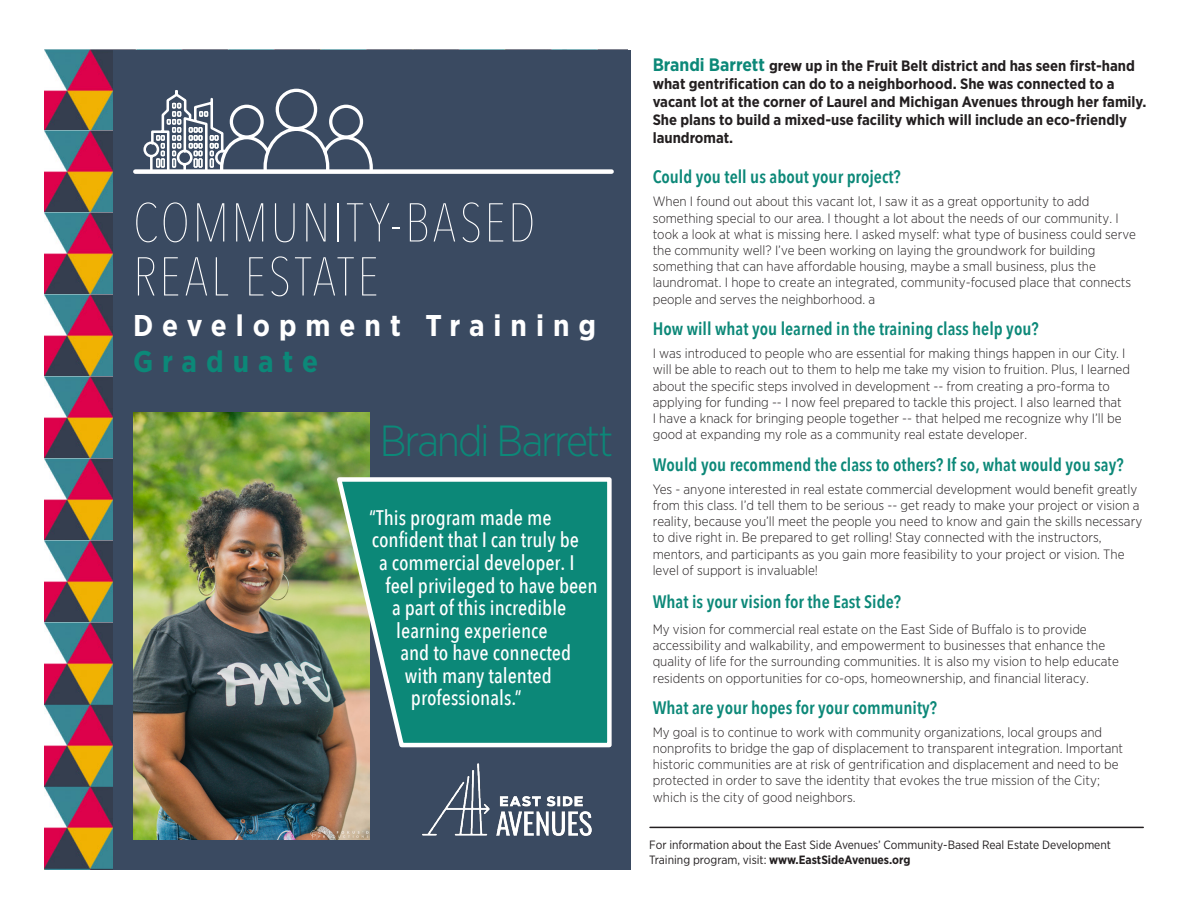
<style>
.page{position:relative;width:1188px;height:918px;background:#fff}
.page>*{position:absolute;margin:0;border:0;box-sizing:border-box;transform-origin:0 0}
.t1{font:200 54px "Avenir Next Condensed";letter-spacing:.045em;color:#fff}
.t2{font:300 43.5px "Gotham Narrow";letter-spacing:-.05em;color:#0c8878}
.t3{font:700 30px "Gotham Narrow";letter-spacing:.3em;color:#fff}
.t4{font:700 30px "Gotham Narrow";letter-spacing:.3em;color:#0c8878}
.t5{font:500 21px "Avenir Next Condensed";color:#fff}
.t6{font:600 18px "Avenir Next Condensed";color:#0c8878}
.t7{font:700 15px/18px "Gotham Narrow";color:#231f20}
.t8{font:300 13.5px/16.2px "Gotham Narrow";color:#231f20}
.t9{font:12px/15px "Gotham Narrow";color:#231f20}
.s1{font-size:18px;color:#0c8878}
.s2{font-weight:700}
</style>
<div class="page">
<img style="left:44px;top:50px;width:69px;height:80px">
<img style="left:44px;top:130px;width:69px;height:739px">
<div style="left:113px;top:50px;width:518px;height:819px;background:#3a4a61"></div>
<img style="left:133px;top:412px;width:236px;height:427px">
<svg style="left:143px;top:88px;width:230px;height:81px"></svg>
<svg style="left:334px;top:475px;width:278px;height:275px;background:#298f7c"></svg>
<div style="left:135px;top:169px;width:477px;height:5px;background:#fff"></div>
<img style="left:395px;top:737px;width:211px;height:99px">
<hr style="left:650px;top:827px;width:493px;height:1px;background:#231f20">
<p class="t1" style="left:133px;top:190px;width:404px">COMMUNITY-BASED</p>
<p class="t1" style="left:133px;top:244px;width:247px">REAL ESTATE</p>
<p class="t3" style="left:133px;top:306px;width:464px">Development Training</p>
<p class="t4" style="left:133px;top:342px;width:186px">Graduate</p>
<p class="t2" style="left:380px;top:414px;width:235px">Brandi Barrett</p>
<p class="t5" style="left:369px;top:505px;width:184px">“This program made me</p>
<p class="t5" style="left:372px;top:527px;width:209px">confident that I can truly be</p>
<p class="t5" style="left:379px;top:550px;width:197px">a commercial developer. I</p>
<p class="t5" style="left:385px;top:573px;width:214px">feel privileged to have been</p>
<p class="t5" style="left:392px;top:595px;width:176px">a part of this incredible</p>
<p class="t5" style="left:396px;top:618px;width:153px">learning experience</p>
<p class="t5" style="left:400px;top:640px;width:172px">and to have connected</p>
<p class="t5" style="left:405px;top:663px;width:148px">with many talented</p>
<p class="t5" style="left:411px;top:685px;width:112px">professionals.”</p>
<p class="t7" style="left:653px;top:57px;width:495px"><span class="s1">Brandi Barrett</span> grew up in the Fruit Belt district and has seen first-hand what gentrification can do to a neighborhood. She was connected to a vacant lot at the corner of Laurel and Michigan Avenues through her family.<br>She plans to build a mixed-use facility which will include an eco-friendly laundromat.</p>
<p class="t6" style="left:653px;top:166px;width:249px">Could you tell us about your project?</p>
<p class="t8" style="left:653px;top:193px;width:485px">When I found out about this vacant lot, I saw it as a great opportunity to add something special to our area. I thought a lot about the needs of our community. I took a look at what is missing here. I asked myself: what type of business could serve the community well? I’ve been working on laying the groundwork for building something that can have affordable housing, maybe a small business, plus the laundromat. I hope to create an integrated, community-focused place that connects people and serves the neighborhood. a</p>
<p class="t6" style="left:653px;top:318px;width:388px">How will what you learned in the training class help you?</p>
<p class="t8" style="left:653px;top:345px;width:479px">I was introduced to people who are essential for making things happen in our City. I will be able to reach out to them to help me take my vision to fruition. Plus, I learned about the specific steps involved in development -- from creating a pro-forma to applying for funding -- I now feel prepared to tackle this project. I also learned that<br>I have a knack for bringing people together -- that helped me recognize why I’ll be good at expanding my role as a community real estate developer.</p>
<p class="t6" style="left:653px;top:453px;width:472px">Would you recommend the class to others? If so, what would you say?</p>
<p class="t8" style="left:653px;top:481px;width:491px">Yes - anyone interested in real estate commercial development would benefit greatly from this class. I’d tell them to be serious -- get ready to make your project or vision a reality, because you’ll meet the people you need to know and gain the skills necessary to dive right in. Be prepared to get rolling! Stay connected with the instructors, mentors, and participants as you gain more feasibility to your project or vision. The level of support is invaluable!</p>
<p class="t6" style="left:653px;top:591px;width:250px">What is your vision for the East Side?</p>
<p class="t8" style="left:653px;top:621px;width:468px">My vision for commercial real estate on the East Side of Buffalo is to provide accessibility and walkability, and empowerment to businesses that enhance the quality of life for the surrounding communities. It is also my vision to help educate residents on opportunities for co-ops, homeownership, and financial literacy.</p>
<p class="t6" style="left:653px;top:697px;width:286px">What are your hopes for your community?</p>
<p class="t8" style="left:653px;top:724px;width:472px">My goal is to continue to work with community organizations, local groups and nonprofits to bridge the gap of displacement to transparent integration. Important historic communities are at risk of gentrification and displacement and need to be protected in order to save the identity that evokes the true mission of the City; which is the city of good neighbors.</p>
<p class="t9" style="left:649px;top:837px;width:463px">For information about the East Side Avenues’ Community-Based Real Estate Development<br>Training program, visit: <span class="s2">www.EastSideAvenues.org</span></p>
</div>
